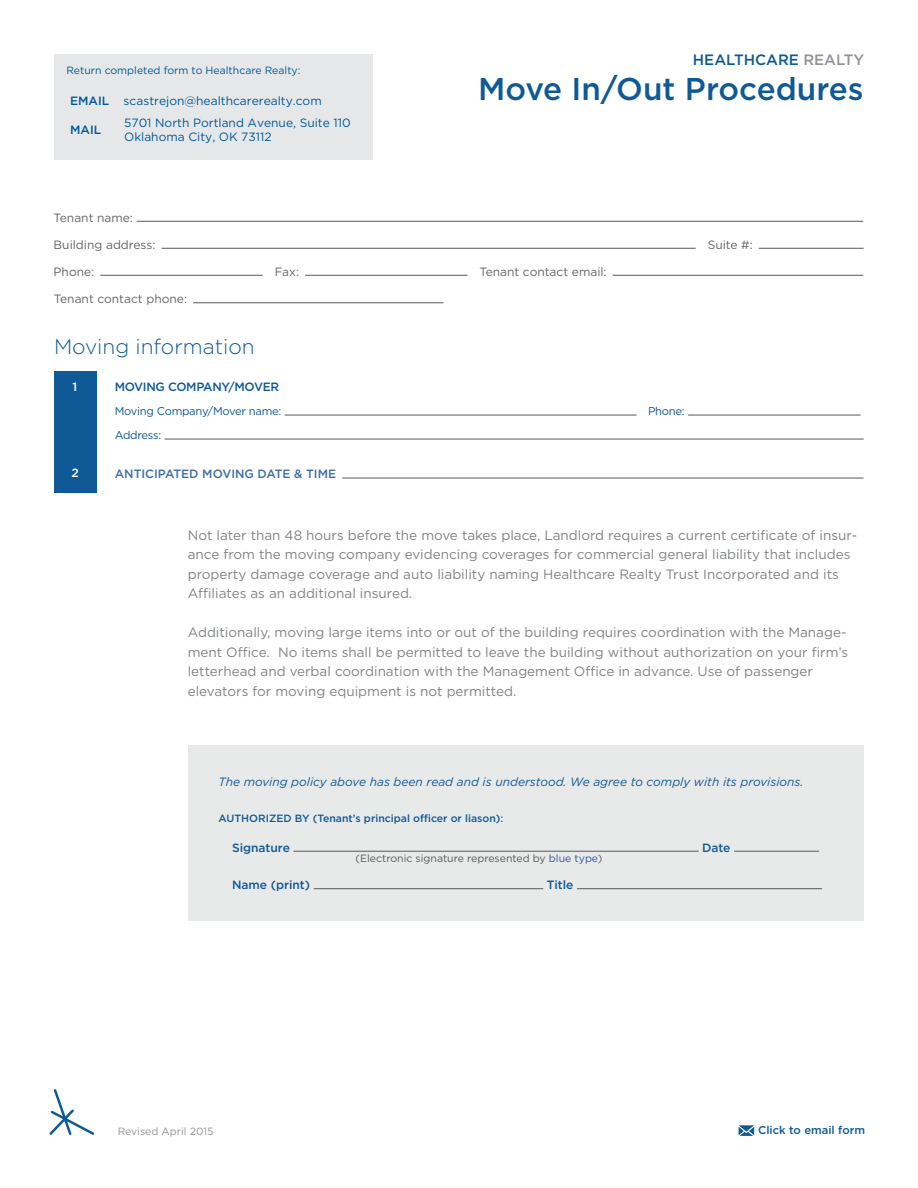
<style>
.page{position:relative;width:918px;height:1188px;background:#fff}
.page>*{position:absolute;margin:0;border:0;box-sizing:border-box;transform-origin:0 0}
.t1{font:500 31.5px "Gotham";color:#0f5996}
.t2{font:300 21px "Gotham";color:#0f5996}
.t3{font:500 15px "Gotham";color:#0f5996}
.t4{font:13.5px/19.5px "Gotham";color:#808385}
.t5{font:12px/13.5px "Gotham";color:#005996}
.t6{font:12px "Gotham";color:#636566}
.t7{font:italic 12px "Gotham";color:#0f5996}
.t8{font:500 12px "Gotham";letter-spacing:-.005em;color:#0f5996}
.t9{font:500 12px "Gotham";color:#3d6fa5}
.t10{font:500 12px "Gotham";letter-spacing:-.025em;color:#0f5996}
.t11{font:500 12px "Gotham";color:#005996}
.t12{font:500 12px "Gotham";color:#fff}
.t13{font:11.25px "Gotham";letter-spacing:-.025em;color:#0f5996}
.t14{font:500 11.25px "Gotham";color:#0f5996}
.t15{font:500 10.5px "Gotham";color:#0f5996}
.t16{font:10.5px "Gotham";color:#58595b}
.t17{font:10.5px "Gotham";color:#005996}
.t18{font:10.5px "Gotham";color:#919497}
.s1{font-weight:500}
.s2{color:#919497}
.s3{color:#3d6fa5}
.s4{color:#3853a3}
</style>
<div class="page">
<svg style="left:50px;top:1089px;width:44px;height:46px"></svg>
<svg style="left:739px;top:1125px;width:15px;height:11px"></svg>
<div style="left:54px;top:371px;width:42px;height:122px;background:#0f5996"></div>
<hr style="left:285px;top:415px;width:352px;height:1px;background:#58595b">
<hr style="left:688px;top:415px;width:173px;height:1px;background:#58595b">
<hr style="left:165px;top:439px;width:699px;height:1px;background:#58595b">
<hr style="left:342px;top:478px;width:522px;height:1px;background:#58595b">
<div style="left:188px;top:745px;width:676px;height:176px;background:#e8e9e9"></div>
<hr style="left:294px;top:851px;width:405px;height:1px;background:#58595b">
<hr style="left:734px;top:851px;width:85px;height:1px;background:#58595b">
<hr style="left:314px;top:888px;width:229px;height:1px;background:#58595b">
<hr style="left:577px;top:888px;width:245px;height:1px;background:#58595b">
<hr style="left:193px;top:302px;width:251px;height:1px;background:#58595b">
<hr style="left:137px;top:221px;width:726px;height:1px;background:#58595b">
<hr style="left:162px;top:248px;width:534px;height:1px;background:#58595b">
<hr style="left:759px;top:248px;width:105px;height:1px;background:#58595b">
<hr style="left:100px;top:275px;width:163px;height:1px;background:#58595b">
<hr style="left:305px;top:275px;width:162px;height:1px;background:#58595b">
<hr style="left:613px;top:275px;width:250px;height:1px;background:#58595b">
<div style="left:54px;top:54px;width:318px;height:106px;background:#e6e7e8"></div>
<p class="t17" style="left:66px;top:63px;width:236px">Return completed form to Healthcare Realty:</p>
<p class="t5" style="left:70px;top:94px;width:253px"><span class="s1">EMAIL</span> scastrejon@healthcarerealty.com</p>
<p class="t11" style="left:70px;top:122px;width:33px">MAIL</p>
<p class="t5" style="left:124px;top:116px;width:228px">5701 North Portland Avenue, Suite 110<br>Oklahoma City, OK 73112</p>
<p class="t3" style="left:693px;top:54px;width:173px">HEALTHCARE <span class="s2">REALTY</span></p>
<h1 class="t1" style="left:478px;top:77px;width:387px">Move In/Out Procedures</h1>
<p class="t6" style="left:54px;top:213px;width:81px">Tenant name:</p>
<p class="t6" style="left:54px;top:240px;width:103px">Building address:</p>
<p class="t6" style="left:708px;top:240px;width:47px">Suite #:</p>
<p class="t6" style="left:54px;top:267px;width:42px">Phone:</p>
<p class="t6" style="left:275px;top:267px;width:26px">Fax:</p>
<p class="t6" style="left:479px;top:267px;width:129px">Tenant contact email:</p>
<p class="t6" style="left:54px;top:294px;width:135px">Tenant contact phone:</p>
<h2 class="t2" style="left:54px;top:334px;width:202px">Moving information</h2>
<p class="t10" style="left:115px;top:383px;width:166px">MOVING COMPANY/MOVER</p>
<p class="t13" style="left:115px;top:407px;width:168px">Moving Company/Mover name:</p>
<p class="t13" style="left:648px;top:407px;width:38px">Phone:</p>
<p class="t13" style="left:115px;top:431px;width:48px">Address:</p>
<p class="t9" style="left:115px;top:470px;width:223px">ANTICIPATED MOVING DATE &amp; TIME</p>
<p class="t12" style="left:73px;top:383px;width:6px">1</p>
<p class="t12" style="left:71px;top:468px;width:9px">2</p>
<p class="t4" style="left:188px;top:526px;width:671px">Not later than 48 hours before the move takes place, Landlord requires a current certificate of insur&shy;ance from the moving company evidencing coverages for commercial general liability that includes property damage coverage and auto liability naming Healthcare Realty Trust Incorporated and its Affiliates as an additional insured.</p>
<p class="t4" style="left:188px;top:624px;width:662px">Additionally, moving large items into or out of the building requires coordination with the Manage&shy;ment Office. No items shall be permitted to leave the building without authorization on your firm’s letterhead and verbal coordination with the Management Office in advance. Use of passenger elevators for moving equipment is not permitted.</p>
<p class="t7" style="left:219px;top:777px;width:586px">The moving policy above has been read and is understood. We agree to comply with its provisions.</p>
<p class="t15" style="left:219px;top:814px;width:286px">AUTHORIZED BY (Tenant’s principal officer or liason)<span class="s3">:</span></p>
<p class="t8" style="left:232px;top:843px;width:59px">Signature</p>
<p class="t8" style="left:702px;top:843px;width:30px">Date</p>
<p class="t8" style="left:232px;top:880px;width:80px">Name (print)</p>
<p class="t8" style="left:547px;top:880px;width:28px">Title</p>
<p class="t16" style="left:356px;top:855px;width:248px">(Electronic signature represented by <span class="s4">blue type</span>)</p>
<p class="t18" style="left:118px;top:1127px;width:98px">Revised April 2015</p>
<p class="t14" style="left:758px;top:1126px;width:109px">Click to email form</p>
</div>
